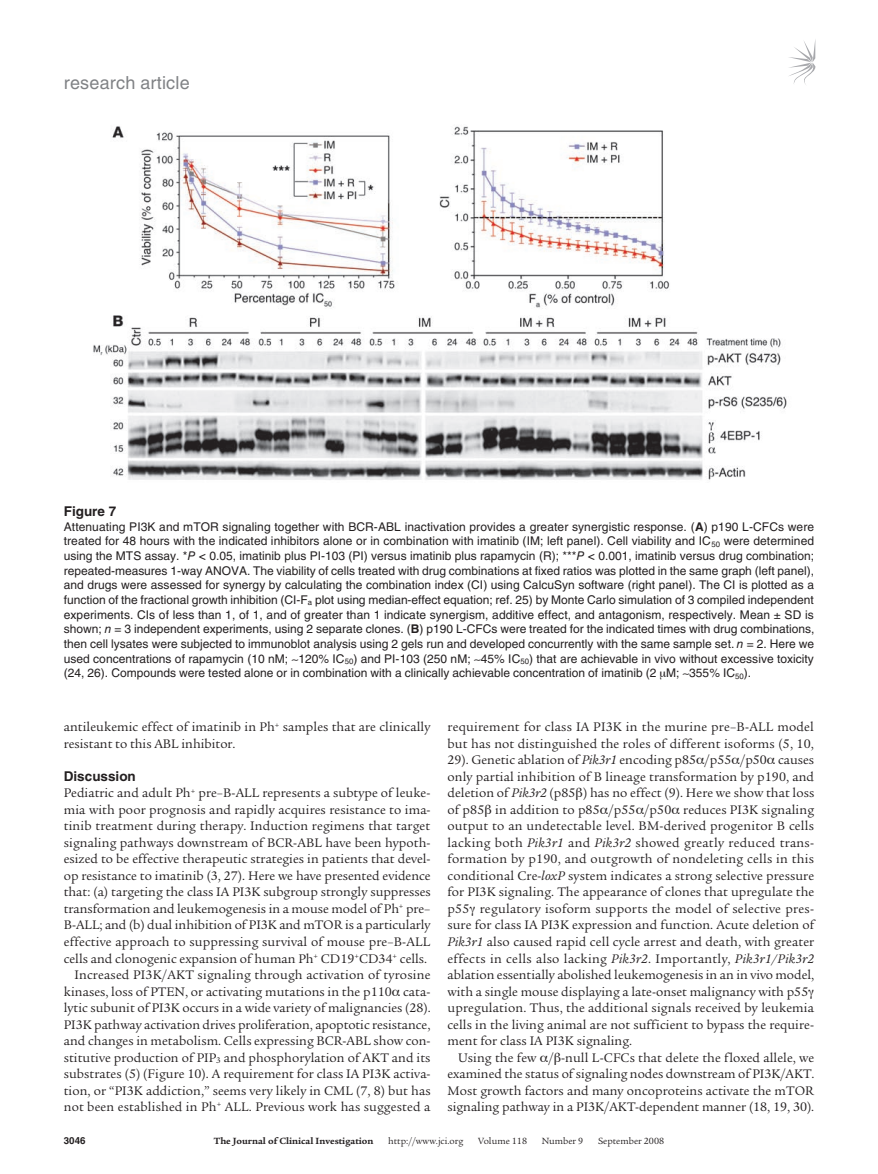
<style>
.page{position:relative;width:878px;height:1174px;background:#fff}
.page>*{position:absolute;margin:0;border:0;box-sizing:border-box;transform-origin:0 0}
.t1{font:18px "Helvetica LT Std";letter-spacing:.01em;color:#808285}
.t2{font:13.5px/16.5px "Legacy Serif Std";letter-spacing:.005em;color:#231f20}
.t3{font:700 13.5px "Helvetica LT Std";color:#231f20}
.t4{font:12px/14.7px "Helvetica LT Std";color:#231f20;text-align:justify}
.t5{font:9.75px "Legacy Serif Std";color:#231f20}
.t6{font:700 9.75px "Legacy Serif Std";color:#231f20}
.t7{font:700 9.75px "Helvetica LT Std";color:#231f20}
.s1{font-weight:700}
.s2{font-style:italic}
</style>
<div class="page">
<svg style="left:789px;top:41px;width:26px;height:44px"></svg>
<img style="left:93px;top:126px;width:694px;height:354px">
<h1 class="t1" style="left:64px;top:72px;width:127px">research article</h1>
<p class="t3" style="left:64px;top:503px;width:54px">Figure 7</p>
<p class="t4" style="left:64px;top:519px;width:752px">Attenuating PI3K and mTOR signaling together with BCR-ABL inactivation provides a greater synergistic response. (<span class="s1">A</span>) p190 L-CFCs were treated for 48 hours with the indicated inhibitors alone or in combination with imatinib (IM; left panel). Cell viability and IC<sub>50</sub> were determined using the MTS assay. *<span class="s2">P &lt;</span> 0.05, imatinib plus PI-103 (PI) versus imatinib plus rapamycin (R); ***<span class="s2">P &lt;</span> 0.001, imatinib versus drug combination; repeated-measures 1-way ANOVA. The viability of cells treated with drug combinations at fixed ratios was plotted in the same graph (left panel), and drugs were assessed for synergy by calculating the combination index (CI) using CalcuSyn software (right panel). The CI is plotted as a function of the fractional growth inhibition (CI-F<sub>a</sub> plot using median-effect equation; ref. 25) by Monte Carlo simulation of 3 compiled independent experiments. CIs of less than 1, of 1, and of greater than 1 indicate synergism, additive effect, and antagonism, respectively. Mean ± SD is shown; <span class="s2">n</span> = 3 independent experiments, using 2 separate clones. (<span class="s1">B</span>) p190 L-CFCs were treated for the indicated times with drug combinations, then cell lysates were subjected to immunoblot analysis using 2 gels run and developed concurrently with the same sample set. <span class="s2">n</span> = 2. Here we used concentrations of rapamycin (10 nM; 120% IC<sub>50</sub>) and PI-103 (250 nM; 45% IC<sub>50</sub>) that are achievable in vivo without excessive toxicity (24, 26). Compounds were tested alone or in combination with a clinically achievable concentration of imatinib (2 M; 355% IC<sub>50</sub>).</p>
<p class="t2" style="left:64px;top:719px;width:368px">antileukemic effect of imatinib in Ph<sup>+</sup> samples that are clinically resistant to this ABL inhibitor.</p>
<p class="t3" style="left:64px;top:768px;width:74px">Discussion</p>
<p class="t2" style="left:64px;top:785px;width:368px;text-align:right">Pediatric and adult Ph<sup>+</sup> pre–B-ALL represents a subtype of leuke&shy;mia with poor prognosis and rapidly acquires resistance to ima&shy;tinib treatment during therapy. Induction regimens that target signaling pathways downstream of BCR-ABL have been hypoth&shy;esized to be effective therapeutic strategies in patients that devel&shy;op resistance to imatinib (3, 27). Here we have presented evidence that: (a) targeting the class IA PI3K subgroup strongly suppresses transformation and leukemogenesis in a mouse model of Ph<sup>+</sup> pre– B-ALL; and (b) dual inhibition of PI3K and mTOR is a particularly effective approach to suppressing survival of mouse pre–B-ALL cells and clonogenic expansion of human Ph<sup>+</sup> CD19<sup>+</sup>CD34<sup>+</sup> cells.<br>Increased PI3K/Akt signaling through activation of tyrosine kinases, loss of PTEN, or activating mutations in the p110 cata&shy;lytic subunit of PI3K occurs in a wide variety of malignancies (28).<br>PI3K pathway activation drives proliferation, apoptotic resistance, and changes in metabolism. Cells expressing BCR-ABL show con&shy;stitutive production of PIP<sub>3</sub> and phosphorylation of Akt and its substrates (5) (Figure 10). A requirement for class IA PI3K activa&shy;tion, or “PI3K addiction,” seems very likely in CML (7, 8) but has not been established in Ph<sup>+</sup> ALL. Previous work has suggested a</p>
<p class="t2" style="left:447px;top:719px;width:368px">requirement for class IA PI3K in the murine pre–B-ALL model but has not distinguished the roles of different isoforms (5, 10, 29). Genetic ablation of <span class="s2">Pik3r1</span> encoding p85 /p55 /p50 causes only partial inhibition of B lineage transformation by p190, and deletion of <span class="s2">Pik3r2</span> (p85 ) has no effect (9). Here we show that loss of p85 in addition to p85 /p55 /p50 reduces PI3K signaling output to an undetectable level. BM-derived progenitor B cells lacking both <span class="s2">Pik3r1</span> and <span class="s2">Pik3r2</span> showed greatly reduced trans&shy;formation by p190, and outgrowth of nondeleting cells in this conditional Cre-<span class="s2">loxP</span> system indicates a strong selective pressure for PI3K signaling. The appearance of clones that upregulate the p55 regulatory isoform supports the model of selective pres&shy;sure for class IA PI3K expression and function. Acute deletion of <span class="s2">Pik3r1</span> also caused rapid cell cycle arrest and death, with greater effects in cells also lacking <span class="s2">Pik3r2</span>. Importantly, <span class="s2">Pik3r1/Pik3r2 </span>ablation essentially abolished leukemogenesis in an in vivo model, with a single mouse displaying a late-onset malignancy with p55 upregulation. Thus, the additional signals received by leukemia cells in the living animal are not sufficient to bypass the require&shy;ment for class IA PI3K signaling.</p>
<p class="t2" style="left:447px;top:1049px;width:368px;text-align:justify;text-indent:11px">Using the few / -null L-CFCs that delete the floxed allele, we examined the status of signaling nodes downstream of PI3K/AKT.<br>Most growth factors and many oncoproteins activate the mTOR signaling pathway in a PI3K/AKT-dependent manner (18, 19, 30).</p>
<p class="t7" style="left:64px;top:1134px;width:23px">3046</p>
<p class="t6" style="left:214px;top:1135px;width:161px">The Journal of Clinical Investigation</p>
<p class="t5" style="left:388px;top:1135px;width:77px">http://www.jci.org</p>
<p class="t5" style="left:478px;top:1135px;width:50px">Volume 118</p>
<p class="t5" style="left:541px;top:1135px;width:43px">Number 9</p>
<p class="t5" style="left:598px;top:1135px;width:68px">September 2008</p>
</div>
